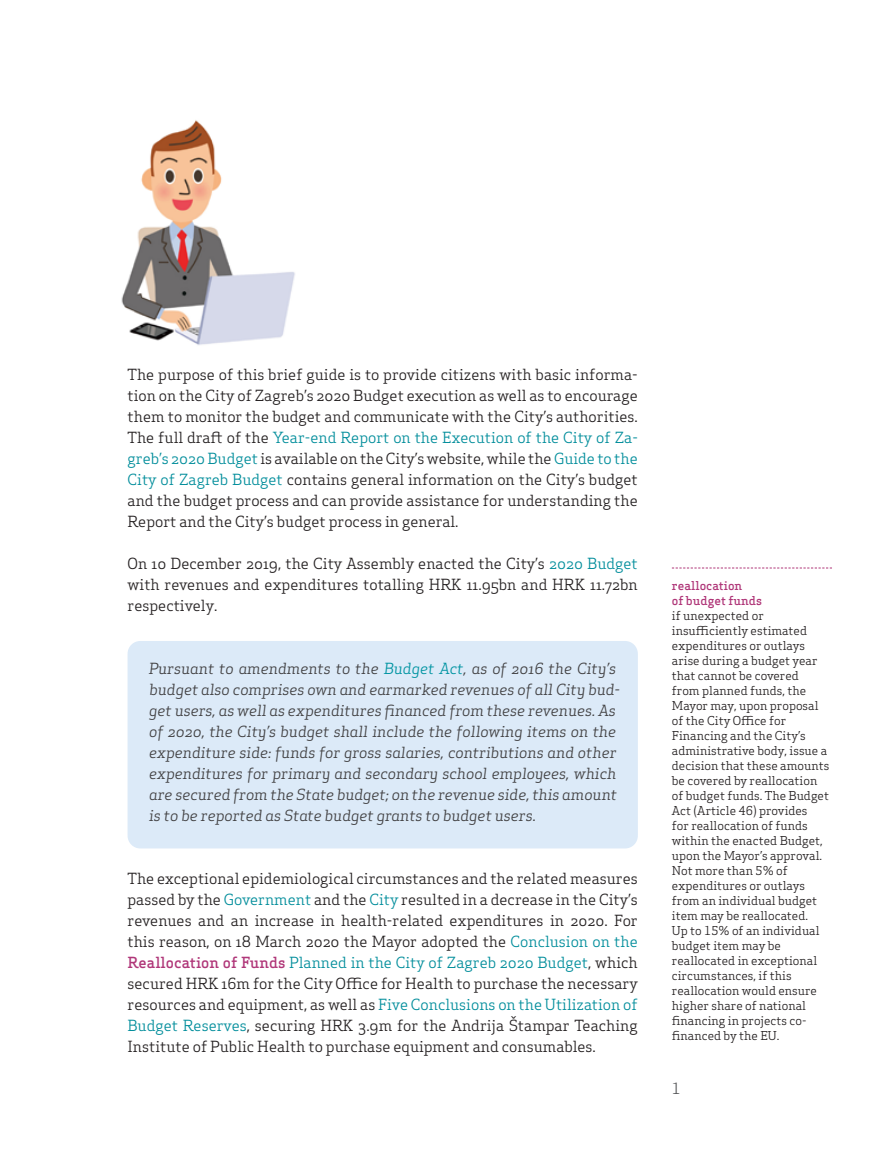
<style>
.page{position:relative;width:893px;height:1170px;background:#fff}
.page>*{position:absolute;margin:0;border:0;box-sizing:border-box;transform-origin:0 0}
.t1{font:15px/21px "Apex Serif";color:#231f20;text-align:justify}
.t2{font:italic 15px/21px "Apex Serif";color:#414042}
.t3{font:15px "Apex Serif";color:#58595b}
.t4{font:12px/15px "Apex Serif";color:#231f20}
.t5{font:500 12px/15px "Apex Serif";color:#b03779}
.s1{color:#008d9b}
.s2{color:#0094a2}
.s3{font-weight:500;color:#b03779}
</style>
<div class="page">
<svg style="left:672px;top:567px;width:160px;height:1px"></svg>
<div style="left:128px;top:641px;width:510px;height:207px;background:#dceaf8;border-radius:13px"></div>
<img style="left:121px;top:120px;width:174px;height:225px">
<p class="t1" style="left:128px;top:363px;width:512px">The purpose of this brief guide is to provide citizens with basic informa&shy;tion on the City of Zagreb’s 2020 Budget execution as well as to encourage them to monitor the budget and communicate with the City’s authorities.<br>The full draft of the <span class="s1">Year-end Report on the Execution of the City of Za&shy;greb’s 2020 Budget</span> is available on the City’s website, while the <span class="s1">Guide to the City of Zagreb Budget</span> contains general information on the City’s budget and the budget process and can provide assistance for understanding the Report and the City’s budget process in general.</p>
<p class="t1" style="left:128px;top:552px;width:512px">On 10 December 2019, the City Assembly enacted the City’s <span class="s1">2020 Budget </span>with revenues and expenditures totalling HRK 11.95bn and HRK 11.72bn respectively.</p>
<p class="t2" style="left:149px;top:657px;width:473px">Pursuant to amendments to the <span class="s2">Budget Act</span>, as of 2016 the City’s budget also comprises own and earmarked revenues of all City bud&shy;get users, as well as expenditures financed from these revenues. As of 2020, the City’s budget shall include the following items on the expenditure side: funds for gross salaries, contributions and other expenditures for primary and secondary school employees, which are secured from the State budget; on the revenue side, this amount is to be reported as State budget grants to budget users.</p>
<p class="t1" style="left:128px;top:867px;width:512px">The exceptional epidemiological circumstances and the related measures passed by the <span class="s1">Government</span> and the <span class="s1">City</span> resulted in a decrease in the City’s revenues and an increase in health-related expenditures in 2020. For this reason, on 18 March 2020 the Mayor adopted the <span class="s1">Conclusion on the </span><span class="s3">Reallocation of Funds</span> <span class="s1">Planned in the City of Zagreb 2020 Budget</span>, which secured HRK 16m for the City Office for Health to purchase the necessary resources and equipment, as well as <span class="s1">Five Conclusions on the Utilization of Budget Reserves</span>, securing HRK 3.9m for the Andrija Štampar Teaching Institute of Public Health to purchase equipment and consumables.</p>
<p class="t5" style="left:672px;top:577px;width:92px">reallocation<br>of budget funds</p>
<p class="t4" style="left:672px;top:607px;width:159px">if unexpected or insufficiently estimated expenditures or outlays arise during a budget year that cannot be covered from planned funds, the<br>Mayor may, upon proposal of the City Office for<br>Financing and the City’s administrative body, issue a decision that these amounts be covered by reallocation of budget funds. The Budget<br>Act (Article 46) provides<br>for reallocation of funds within the enacted Budget, upon the Mayor’s approval.<br>Not more than 5% of expenditures or outlays from an individual budget item may be reallocated.<br>Up to 15% of an individual budget item may be reallocated in exceptional circumstances, if this reallocation would ensure higher share of national financing in projects co&shy;financed by the EU.</p>
<p class="t3" style="left:672px;top:1078px;width:10px">1</p>
</div>
